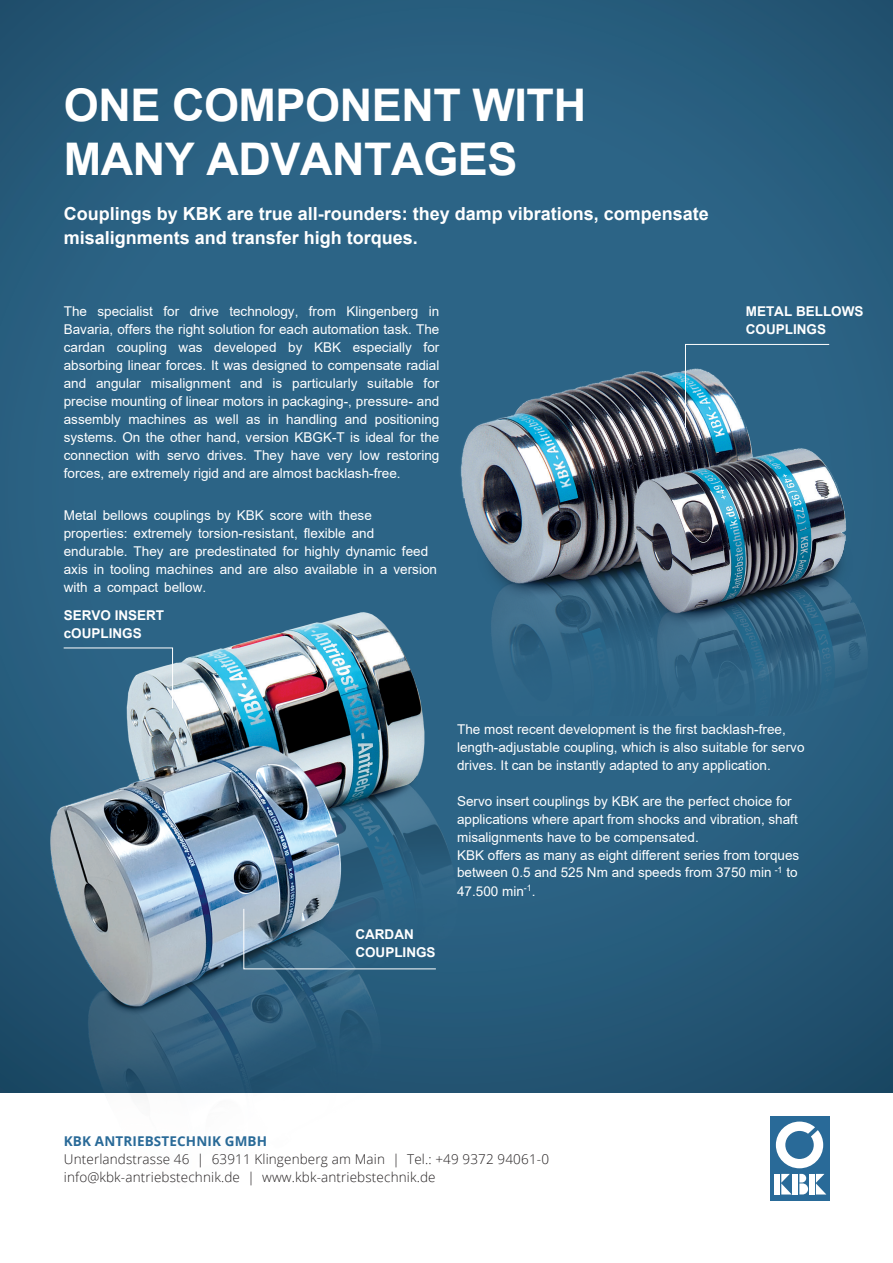
<style>
.page{position:relative;width:893px;height:1263px;background:#fff}
.page>*{position:absolute;margin:0;border:0;box-sizing:border-box;transform-origin:0 0}
.t1{font:700 45px/54px "Arial";letter-spacing:-.01em;color:#fff}
.t2{font:700 18px/24px "Arial";color:#fff}
.t3{font:13.5px/18px "Arial";color:#fff}
.t4{font:300 13.5px/18px "Open Sans";letter-spacing:.01em;color:#231f20}
.t5{font:700 13.5px/18px "Arial";color:#fff}
.t6{font:700 13.5px "Open Sans";letter-spacing:.01em;color:#296a98}
</style>
<div class="page">
<img style="left:0;top:0;width:893px;height:1093px">
<img style="left:114px;top:573px;width:511px;height:500px">
<div style="left:770px;top:1116px;width:60px;height:84px;background:#296a98"></div>
<svg style="left:776px;top:1121px;width:47px;height:47px"></svg>
<div style="left:775px;top:1174px;width:5px;height:20px;background:#fff"></div>
<div style="left:793px;top:1174px;width:5px;height:20px;background:#fff"></div>
<svg style="left:781px;top:1174px;width:10px;height:20px"></svg>
<div style="left:809px;top:1174px;width:6px;height:20px;background:#fff"></div>
<svg style="left:816px;top:1174px;width:10px;height:20px"></svg>
<svg style="left:799px;top:1174px;width:9px;height:20px"></svg>
<img style="left:404px;top:285px;width:489px;height:431px">
<svg style="left:685px;top:344px;width:145px;height:85px;background:#467b99"></svg>
<img style="left:0;top:662px;width:420px;height:432px">
<svg style="left:243px;top:908px;width:194px;height:62px;background:#436f8b"></svg>
<svg style="left:63px;top:647px;width:110px;height:62px;background:#56829c"></svg>
<p class="t1" style="left:64px;top:78px;width:524px">ONE COMPONENT WITH<br>MANY ADVANTAGES</p>
<p class="t2" style="left:64px;top:201px;width:647px">Couplings by KBK are true all-rounders: they damp vibrations, compensate misalignments and transfer high torques.</p>
<p class="t3" style="left:64px;top:302px;width:377px;text-align:justify">The specialist for drive technology, from Klingenberg in Bavaria, offers the right solution for each automation task. The cardan coupling was developed by KBK especially for absorbing linear forces. It was designed to compensate radial and angular misalignment and is particularly suitable for precise mounting of linear motors in packaging-, pressure- and assembly machines as well as in handling and positioning systems. On the other hand, version KBGK-T is ideal for the connection with servo drives. They have very low restoring forces, are extremely rigid and are almost backlash-free.</p>
<p class="t3" style="left:64px;top:506px;width:375px">Metal bellows couplings by KBK score with these properties: extremely torsion-resistant, flexible and endurable. They are predestinated for highly dynamic feed axis in tooling machines and are also available in a version with a compact bellow.</p>
<p class="t5" style="left:64px;top:606px;width:102px">SERVO INSERT</p>
<p class="t5" style="left:64px;top:624px;width:80px">cOUPLINGS</p>
<p class="t5" style="left:746px;top:302px;width:119px">METAL BELLOWS<br>COUPLINGS</p>
<p class="t5" style="left:355px;top:925px;width:82px">CARDAN<br>COUPLINGS</p>
<p class="t3" style="left:457px;top:720px;width:349px">The most recent development is the first backlash-free, length-adjustable coupling, which is also suitable for servo drives. It can be instantly adapted to any application.</p>
<p class="t3" style="left:457px;top:792px;width:344px">Servo insert couplings by KBK are the perfect choice for applications where apart from shocks and vibration, shaft misalignments have to be compensated.<br>KBK offers as many as eight different series from torques between 0.5 and 525 Nm and speeds from 3750 min <sup>-1</sup> to</p>
<p class="t3" style="left:457px;top:882px;width:80px">47.500 min<sup>-1</sup>.</p>
<p class="t6" style="left:64px;top:1131px;width:205px">KBK ANTRIEBSTECHNIK GMBH</p>
<p class="t4" style="left:64px;top:1149px;width:487px">Unterlandstrasse 46 | 63911 Klingenberg am Main | Tel.: +49 9372 94061-0 info@kbk-antriebstechnik.de | www.kbk-antriebstechnik.de</p>
</div>
